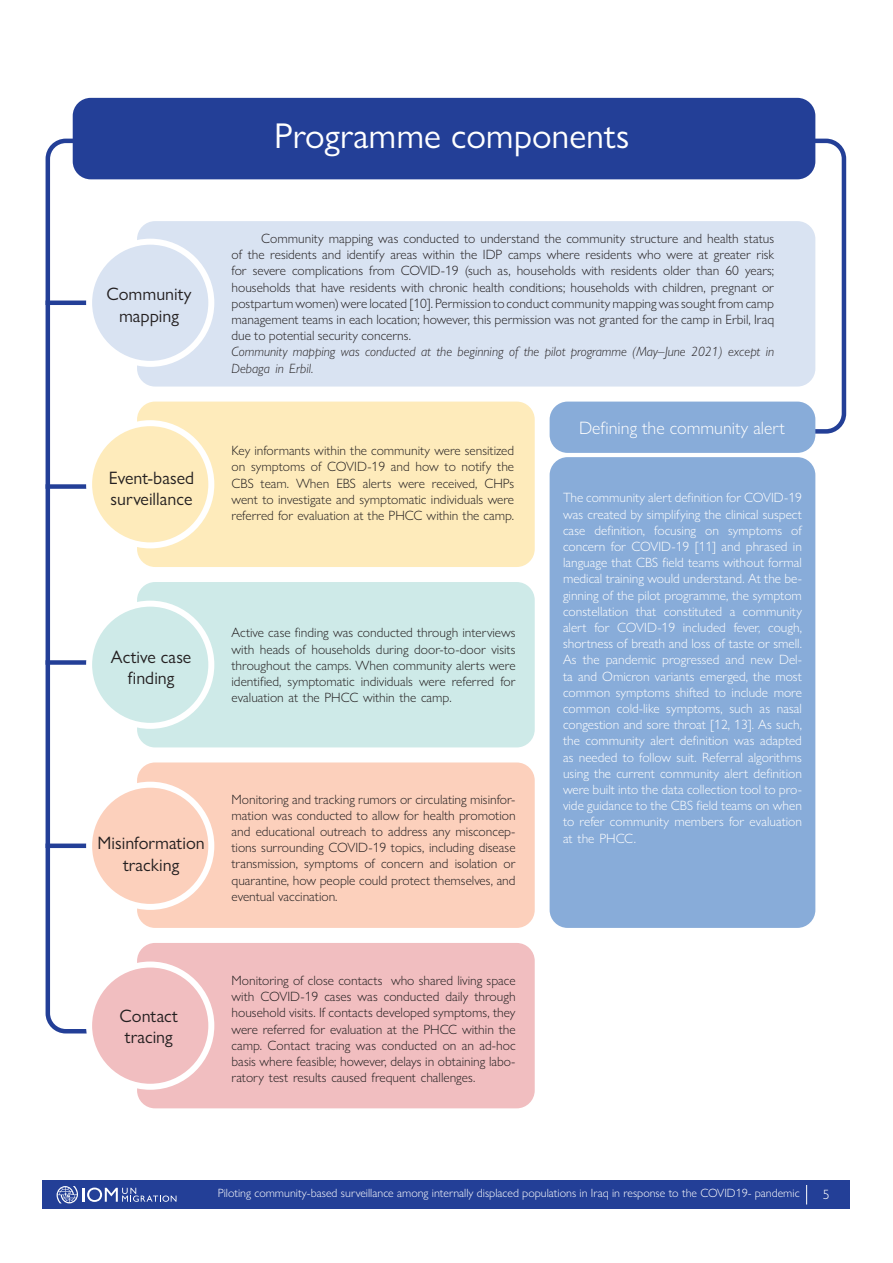
<style>
.page{position:relative;width:893px;height:1263px;background:#fff}
.page>*{position:absolute;margin:0;border:0;box-sizing:border-box;transform-origin:0 0}
.t1{font:36px "Gill Sans Nova";color:#fff}
.t2{font:18px/21.6px "Gill Sans Nova";color:#231f20;text-align:center}
.t3{font:300 18px "Gill Sans Nova";color:#fff}
.t4{font:300 13.5px/16.2px "Gill Sans Nova";color:#231f20;text-align:justify}
.t5{font:300 13.5px/16.2px "Gill Sans Nova";color:#fff;text-align:justify}
.t6{font:italic 300 13.5px/16.2px "Gill Sans Nova";color:#231f20}
.t7{font:300 12px "Gill Sans Nova";color:#fff}
</style>
<div class="page">
<svg style="left:45px;top:136px;width:91px;height:898px"></svg>
<svg style="left:755px;top:136px;width:92px;height:300px"></svg>
<div style="left:137px;top:221px;width:678px;height:166px;background:#d9e3f2;border-radius:18px"></div>
<div style="left:73px;top:98px;width:742px;height:81px;background:#233f97;border-radius:18px"></div>
<div style="left:137px;top:402px;width:398px;height:165px;background:#feebbb;border-radius:18px"></div>
<div style="left:550px;top:457px;width:265px;height:471px;background:#88acd9;border-radius:18px"></div>
<div style="left:550px;top:402px;width:265px;height:51px;background:#88acd9;border-radius:18px"></div>
<div style="left:137px;top:582px;width:398px;height:165px;background:#ceeae8;border-radius:18px"></div>
<div style="left:137px;top:762px;width:398px;height:166px;background:#fcd0bc;border-radius:18px"></div>
<div style="left:137px;top:943px;width:398px;height:165px;background:#f1bec0;border-radius:18px"></div>
<div style="left:43px;top:1180px;width:807px;height:29px;background:#233f97"></div>
<svg style="left:57px;top:1186px;width:119px;height:17px"></svg>
<svg style="left:806px;top:1185px;width:1px;height:19px"></svg>
<div style="left:89px;top:242px;width:122px;height:122px;background:#d9e3f2;border-radius:50%"></div>
<div style="left:86px;top:239px;width:128px;height:128px;border:6px solid #fff;border-radius:50%"></div>
<div style="left:89px;top:423px;width:122px;height:122px;background:#feebbb;border-radius:50%"></div>
<div style="left:86px;top:420px;width:128px;height:128px;border:6px solid #fff;border-radius:50%"></div>
<div style="left:89px;top:604px;width:122px;height:122px;background:#ceeae8;border-radius:50%"></div>
<div style="left:86px;top:601px;width:128px;height:128px;border:6px solid #fff;border-radius:50%"></div>
<div style="left:89px;top:785px;width:122px;height:122px;background:#fcd0bc;border-radius:50%"></div>
<div style="left:86px;top:782px;width:128px;height:128px;border:6px solid #fff;border-radius:50%"></div>
<div style="left:89px;top:964px;width:122px;height:123px;background:#f1bec0;border-radius:50%"></div>
<div style="left:86px;top:961px;width:128px;height:129px;border:6px solid #fff;border-radius:50%"></div>
<p class="t1" style="left:274px;top:114px;width:357px">Programme components</p>
<p class="t2" style="left:106px;top:283px;width:87px">Community mapping</p>
<p class="t2" style="left:109px;top:466px;width:87px;text-align:left">Event-based surveillance</p>
<p class="t2" style="left:111px;top:646px;width:82px">Active case finding</p>
<p class="t2" style="left:98px;top:832px;width:109px">Misinformation tracking</p>
<p class="t4" style="left:232px;top:230px;width:544px;text-indent:30px">Community mapping was conducted to understand the community structure and health status of the residents and identify areas within the IDP camps where residents who were at greater risk for severe complications from COVID-19 (such as, households with residents older than 60 years; households that have residents with chronic health conditions; households with children, pregnant or postpartum women) were located [10]. Permission to conduct community mapping was sought from camp management teams in each location; however, this permission was not granted for the camp in Erbil, Iraq due to potential security concerns.</p>
<p class="t6" style="left:232px;top:344px;width:544px">Community mapping was conducted at the beginning of the pilot programme (May–June 2021) except in<br>Debaga in Erbil.</p>
<p class="t4" style="left:232px;top:442px;width:284px">Key informants within the community were sensitized on symptoms of COVID-19 and how to notify the CBS team. When EBS alerts were received, CHPs went to investigate and symptomatic individuals were referred for evaluation at the PHCC within the camp.</p>
<p class="t4" style="left:232px;top:624px;width:286px">Active case finding was conducted through interviews with heads of households during door-to-door visits throughout the camps. When community alerts were identified, symptomatic individuals were referred for evaluation at the PHCC within the camp.</p>
<p class="t4" style="left:232px;top:791px;width:286px">Monitoring and tracking rumors or circulating misinfor&shy;mation was conducted to allow for health promotion and educational outreach to address any misconcep&shy;tions surrounding COVID-19 topics, including disease transmission, symptoms of concern and isolation or quarantine, how people could protect themselves, and eventual vaccination.</p>
<p class="t3" style="left:579px;top:417px;width:208px">Defining the community alert</p>
<p class="t5" style="left:563px;top:489px;width:240px">The community alert definition for COVID-19 was created by simplifying the clinical suspect case definition, focusing on symptoms of concern for COVID-19 [11] and phrased in language that CBS field teams without formal medical training would understand. At the be&shy;ginning of the pilot programme, the symptom constellation that constituted a community alert for COVID-19 included fever, cough, shortness of breath and loss of taste or smell.<br>As the pandemic progressed and new Del&shy;ta and Omicron variants emerged, the most common symptoms shifted to include more common cold-like symptoms, such as nasal congestion and sore throat [12, 13]. As such, the community alert definition was adapted as needed to follow suit. Referral algorithms using the current community alert definition were built into the data collection tool to pro&shy;vide guidance to the CBS field teams on when to refer community members for evaluation at the PHCC.</p>
<p class="t2" style="left:120px;top:1005px;width:60px;text-align:left">Contact tracing</p>
<p class="t4" style="left:232px;top:972px;width:286px">Monitoring of close contacts who shared living space with COVID-19 cases was conducted daily through household visits. If contacts developed symptoms, they were referred for evaluation at the PHCC within the camp. Contact tracing was conducted on an ad-hoc basis where feasible; however, delays in obtaining labo&shy;ratory test results caused frequent challenges.</p>
<p class="t7" style="left:218px;top:1185px;width:583px">Piloting community-based surveillance among internally displaced populations in Iraq in response to the COVID19- pandemic</p>
<p class="t5" style="left:823px;top:1186px;width:8px">5</p>
</div>
